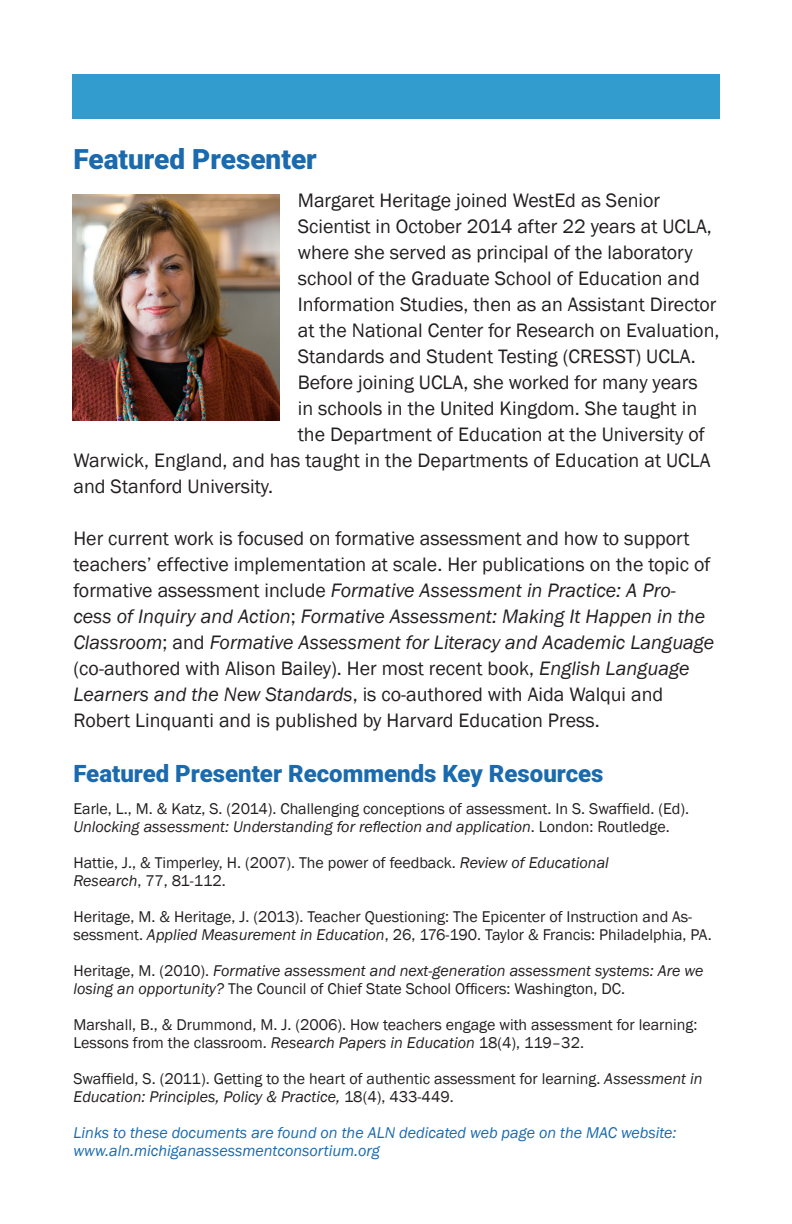
<style>
.page{position:relative;width:792px;height:1224px;background:#fff}
.page>*{position:absolute;margin:0;border:0;box-sizing:border-box;transform-origin:0 0}
.t1{font:900 28px "Roboto";color:#1b6aad}
.t2{font:900 24px "Roboto";color:#1b6aad}
.t3{font:20px/26px "Franklin Gothic";color:#231f20}
.t4{font:16px/18px "Franklin Gothic";color:#231f20}
.t5{font:italic 16px/18px "Franklin Gothic";color:#231f20}
.t6{font:italic 16px/18px "Franklin Gothic";color:#1b6aad}
.s1{font-style:italic}
.s2{font-style:normal}
</style>
<div class="page">
<div style="left:72px;top:74px;width:648px;height:45px;background:#329cce"></div>
<img style="left:72px;top:194px;width:208px;height:226px">
<p class="t1" style="left:73px;top:140px;width:245px">Featured Presenter</p>
<p class="t3" style="left:298px;top:188px;width:364px">Margaret Heritage joined WestEd as Senior</p>
<p class="t3" style="left:298px;top:214px;width:416px">Scientist in October 2014 after 22 years at UCLA,</p>
<p class="t3" style="left:298px;top:240px;width:396px">where she served as principal of the laboratory</p>
<p class="t3" style="left:298px;top:266px;width:403px">school of the Graduate School of Education and</p>
<p class="t3" style="left:298px;top:292px;width:420px">Information Studies, then as an Assistant Director</p>
<p class="t3" style="left:298px;top:318px;width:423px">at the National Center for Research on Evaluation,</p>
<p class="t3" style="left:298px;top:344px;width:399px">Standards and Student Testing (CRESST) UCLA.</p>
<p class="t3" style="left:298px;top:370px;width:401px">Before joining UCLA, she worked for many years</p>
<p class="t3" style="left:298px;top:396px;width:401px">in schools in the United Kingdom. She taught in</p>
<p class="t3" style="left:298px;top:422px;width:408px">the Department of Education at the University of</p>
<p class="t3" style="left:73px;top:448px;width:638px">Warwick, England, and has taught in the Departments of Education at UCLA</p>
<p class="t3" style="left:73px;top:474px;width:201px">and Stanford University.</p>
<p class="t3" style="left:73px;top:526px;width:642px">Her current work is focused on formative assessment and how to support teachers’ effective implementation at scale. Her publications on the topic of formative assessment include <span class="s1">Formative Assessment in Practice: A Pro&shy;cess of Inquiry and Action</span>; <span class="s1">Formative Assessment: Making It Happen in the Classroom</span>; and <span class="s1">Formative Assessment for Literacy and Academic Language </span>(co-authored with Alison Bailey). Her most recent book, <span class="s1">English Language Learners and the New Standards</span>, is co-authored with Aida Walqui and Robert Linquanti and is published by Harvard Education Press.</p>
<p class="t2" style="left:73px;top:757px;width:532px">Featured Presenter Recommends Key Resources</p>
<p class="t4" style="left:73px;top:800px;width:617px">Earle, L., M. &amp; Katz, S. (2014). Challenging conceptions of assessment. In S. Swaffield. (Ed).<br><span class="s1">Unlocking assessment: Understanding for reflection and application</span>. London: Routledge.</p>
<p class="t4" style="left:73px;top:854px;width:537px">Hattie, J., &amp; Timperley, H. (2007). The power of feedback. <span class="s1">Review of Educational<br>Research</span>, 77, 81-112.</p>
<p class="t4" style="left:73px;top:908px;width:640px">Heritage, M. &amp; Heritage, J. (2013). Teacher Questioning: The Epicenter of Instruction and As&shy;sessment. <span class="s1">Applied Measurement in Education</span>, 26, 176-190. Taylor &amp; Francis: Philadelphia, PA.</p>
<p class="t5" style="left:73px;top:962px;width:632px"><span class="s2">Heritage, M. (2010).</span> Formative assessment and next-generation assessment systems: Are we losing an opportunity? <span class="s2">The Council of Chief State School Officers: Washington, DC.</span></p>
<p class="t4" style="left:73px;top:1016px;width:625px">Marshall, B., &amp; Drummond, M. J. (2006). How teachers engage with assessment for learning:<br>Lessons from the classroom. <span class="s1">Research Papers in Education</span> 18(4), 119–32.</p>
<p class="t4" style="left:73px;top:1070px;width:631px">Swaffield, S. (2011). Getting to the heart of authentic assessment for learning. <span class="s1">Assessment in<br>Education: Principles, Policy &amp; Practice,</span> 18(4), 433-449.</p>
<p class="t6" style="left:73px;top:1124px;width:604px">Links to these documents are found on the ALN dedicated web page on the MAC website: www.aln.michiganassessmentconsortium.org</p>
</div>
